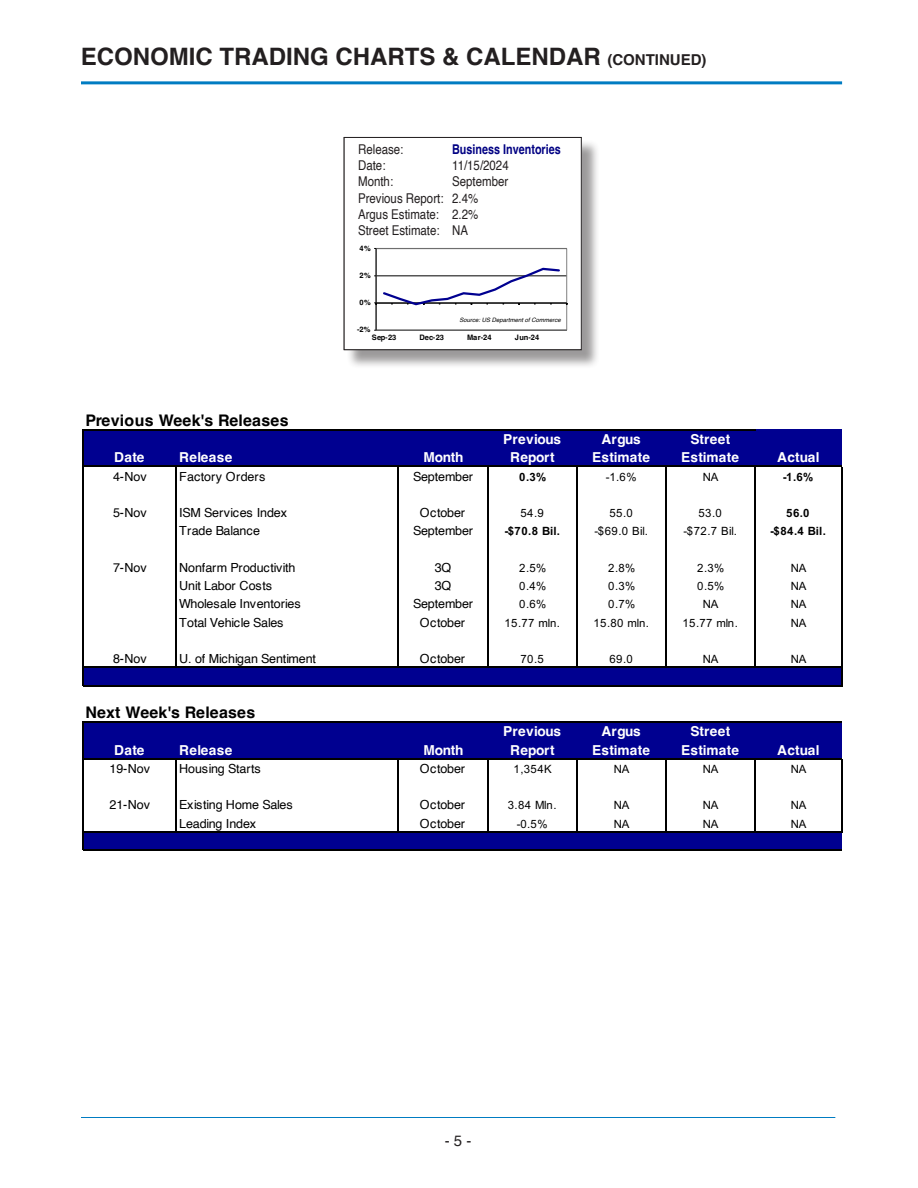
<style>
.page{position:relative;width:918px;height:1188px;background:#fff}
.page>*{position:absolute;margin:0;border:0;box-sizing:border-box;transform-origin:0 0}
.t1{font:700 24px "Helvetica";color:#231f20}
.t2{font:700 15.9px "Helvetica";letter-spacing:.015em;color:#000}
.t3{font:15px "Helvetica";color:#231f20}
.t4{font:700 13.65px "Helvetica";letter-spacing:.025em;color:#fff}
.t5{font:700 13.65px "Helvetica";color:#fff}
.Data_Text{font:13.5px "Helvetica";color:#231f20;scale:.85 1}
.Release_Head{font:700 13.5px "Helvetica";color:#000083;scale:.8 1}
.t6{font:12.6px "Helvetica";letter-spacing:-.01em;color:#000}
.t7{font:12.6px "Helvetica";letter-spacing:.025em;color:#000}
.t8{font:11.4px "Arial";letter-spacing:-.02em;color:#000}
.t9{font:700 11.4px "Arial";letter-spacing:.02em;color:#000}
.t10{font:700 7.5px "Helvetica";letter-spacing:.01em;color:#000}
.t11{font:italic 6px "Helvetica";color:#000}
.s1{font-size:15px}
</style>
<div class="page">
<hr style="left:81px;top:81px;width:761px;height:3px;background:#007cc2">
<hr style="left:81px;top:1117px;width:754px;height:1px;background:#007cc2">
<div style="left:346px;top:139px;width:254px;height:230px;background:#231f20;opacity:.45"></div>
<div style="left:344px;top:137px;width:237px;height:213px;background:#fff"></div>
<div style="left:344px;top:137px;width:238px;height:213px;border:1px solid #231f20"></div>
<hr style="left:376px;top:330px;width:191px;height:1px;background:#000">
<div style="left:376px;top:248px;width:191px;height:82px;border:1px solid #808080"></div>
<hr style="left:376px;top:248px;width:1px;height:82px;background:#000">
<svg style="left:374px;top:267px;width:193px;height:40px"></svg>
<div style="left:83px;top:429px;width:759px;height:38px;background:#000090"></div>
<div style="left:83px;top:667px;width:759px;height:19px;background:#000090"></div>
<div style="left:83px;top:721px;width:759px;height:38px;background:#000090"></div>
<div style="left:83px;top:831px;width:759px;height:19px;background:#000090"></div>
<hr style="left:82px;top:429px;width:1px;height:257px;background:#000">
<hr style="left:176px;top:467px;width:1px;height:201px;background:#000">
<hr style="left:397px;top:467px;width:1px;height:201px;background:#000">
<hr style="left:487px;top:467px;width:1px;height:201px;background:#000">
<hr style="left:576px;top:467px;width:1px;height:201px;background:#000">
<hr style="left:665px;top:467px;width:1px;height:201px;background:#000">
<hr style="left:754px;top:467px;width:1px;height:201px;background:#000">
<hr style="left:841px;top:467px;width:1px;height:219px;background:#000">
<hr style="left:82px;top:721px;width:1px;height:129px;background:#000">
<hr style="left:176px;top:759px;width:1px;height:73px;background:#000">
<hr style="left:397px;top:759px;width:1px;height:73px;background:#000">
<hr style="left:487px;top:759px;width:1px;height:73px;background:#000">
<hr style="left:576px;top:759px;width:1px;height:73px;background:#000">
<hr style="left:665px;top:759px;width:1px;height:73px;background:#000">
<hr style="left:754px;top:759px;width:1px;height:73px;background:#000">
<hr style="left:841px;top:759px;width:1px;height:73px;background:#000">
<hr style="left:83px;top:429px;width:672px;height:1px;background:#000">
<hr style="left:83px;top:466px;width:759px;height:1px;background:#000">
<hr style="left:83px;top:667px;width:759px;height:1px;background:#000">
<hr style="left:83px;top:685px;width:759px;height:1px;background:#000">
<hr style="left:83px;top:721px;width:759px;height:2px;background:#000">
<hr style="left:83px;top:758px;width:759px;height:1px;background:#000">
<hr style="left:83px;top:831px;width:759px;height:1px;background:#000">
<hr style="left:83px;top:849px;width:759px;height:1px;background:#000">
<p class="t1" style="left:81px;top:42px;width:627px">ECONOMIC TRADING CHARTS &amp; CALENDAR <span class="s1">(CONTINUED)</span></p>
<p class="Data_Text" style="left:358px;top:139px;width:55px">Release:</p>
<p class="Data_Text" style="left:358px;top:155px;width:34px">Date:</p>
<p class="Data_Text" style="left:358px;top:171px;width:43px">Month:</p>
<p class="Data_Text" style="left:358px;top:187px;width:102px">Previous Report:</p>
<p class="Data_Text" style="left:358px;top:204px;width:97px">Argus Estimate:</p>
<p class="Data_Text" style="left:358px;top:220px;width:98px">Street Estimate:</p>
<p class="t10" style="left:360px;top:244px;width:13px">4%</p>
<p class="t10" style="left:360px;top:271px;width:13px">2%</p>
<p class="t10" style="left:360px;top:298px;width:13px">0%</p>
<p class="t10" style="left:357px;top:325px;width:15px">-2%</p>
<p class="Release_Head" style="left:452px;top:141px;width:137px">Business Inventories</p>
<p class="Data_Text" style="left:452px;top:155px;width:68px">11/15/2024</p>
<p class="Data_Text" style="left:452px;top:171px;width:68px">September</p>
<p class="Data_Text" style="left:452px;top:187px;width:32px">2.4%</p>
<p class="Data_Text" style="left:452px;top:204px;width:32px">2.2%</p>
<p class="Data_Text" style="left:452px;top:220px;width:20px">NA</p>
<p class="t11" style="left:459px;top:315px;width:103px">Source: US Department of Commerce</p>
<p class="t2" style="left:86px;top:411px;width:204px">Previous Week's Releases</p>
<p class="t10" style="left:372px;top:333px;width:26px">Sep-23</p>
<p class="t10" style="left:419px;top:333px;width:26px">Dec-23</p>
<p class="t10" style="left:467px;top:333px;width:26px">Mar-24</p>
<p class="t10" style="left:515px;top:333px;width:26px">Jun-24</p>
<p class="t5" style="left:503px;top:431px;width:59px">Previous</p>
<p class="t4" style="left:601px;top:431px;width:41px">Argus</p>
<p class="t4" style="left:690px;top:431px;width:41px">Street</p>
<p class="t4" style="left:114px;top:449px;width:32px">Date</p>
<p class="t4" style="left:179px;top:449px;width:55px">Release</p>
<p class="t4" style="left:423px;top:449px;width:42px">Month</p>
<p class="t4" style="left:510px;top:449px;width:46px">Report</p>
<p class="t5" style="left:592px;top:449px;width:59px">Estimate</p>
<p class="t5" style="left:681px;top:449px;width:59px">Estimate</p>
<p class="t4" style="left:777px;top:449px;width:44px">Actual</p>
<p class="t6" style="left:113px;top:467px;width:35px">4-Nov</p>
<p class="t7" style="left:179px;top:467px;width:88px">Factory Orders</p>
<p class="t6" style="left:413px;top:467px;width:62px">September</p>
<p class="t9" style="left:519px;top:469px;width:29px">0.3%</p>
<p class="t8" style="left:606px;top:469px;width:32px">-1.6%</p>
<p class="t8" style="left:703px;top:469px;width:17px">NA</p>
<p class="t9" style="left:783px;top:469px;width:32px">-1.6%</p>
<p class="t6" style="left:113px;top:503px;width:35px">5-Nov</p>
<p class="t6" style="left:179px;top:503px;width:109px">ISM Services Index</p>
<p class="t6" style="left:420px;top:503px;width:47px">October</p>
<p class="t8" style="left:520px;top:505px;width:25px">54.9</p>
<p class="t8" style="left:609px;top:505px;width:25px">55.0</p>
<p class="t8" style="left:698px;top:505px;width:25px">53.0</p>
<p class="t9" style="left:786px;top:505px;width:25px">56.0</p>
<p class="t6" style="left:179px;top:521px;width:83px">Trade Balance</p>
<p class="t6" style="left:413px;top:521px;width:62px">September</p>
<p class="t9" style="left:504px;top:523px;width:57px">-$70.8 Bil.</p>
<p class="t8" style="left:595px;top:524px;width:55px">-$69.0 Bil.</p>
<p class="t8" style="left:684px;top:524px;width:55px">-$72.7 Bil.</p>
<p class="t9" style="left:770px;top:523px;width:57px">-$84.4 Bil.</p>
<p class="t6" style="left:113px;top:558px;width:35px">7-Nov</p>
<p class="t6" style="left:179px;top:558px;width:118px">Nonfarm Productivith</p>
<p class="t6" style="left:435px;top:558px;width:18px">3Q</p>
<p class="t8" style="left:519px;top:560px;width:29px">2.5%</p>
<p class="t8" style="left:608px;top:560px;width:29px">2.8%</p>
<p class="t8" style="left:697px;top:560px;width:29px">2.3%</p>
<p class="t8" style="left:791px;top:560px;width:17px">NA</p>
<p class="t6" style="left:179px;top:576px;width:94px">Unit Labor Costs</p>
<p class="t6" style="left:435px;top:576px;width:18px">3Q</p>
<p class="t8" style="left:519px;top:578px;width:29px">0.4%</p>
<p class="t8" style="left:608px;top:578px;width:29px">0.3%</p>
<p class="t8" style="left:697px;top:578px;width:29px">0.5%</p>
<p class="t8" style="left:791px;top:578px;width:17px">NA</p>
<p class="t6" style="left:179px;top:594px;width:123px">Wholesale Inventories</p>
<p class="t6" style="left:413px;top:594px;width:62px">September</p>
<p class="t8" style="left:519px;top:597px;width:29px">0.6%</p>
<p class="t8" style="left:608px;top:597px;width:29px">0.7%</p>
<p class="t8" style="left:703px;top:597px;width:17px">NA</p>
<p class="t8" style="left:791px;top:597px;width:17px">NA</p>
<p class="t6" style="left:179px;top:613px;width:106px">Total Vehicle Sales</p>
<p class="t6" style="left:420px;top:613px;width:47px">October</p>
<p class="t8" style="left:504px;top:615px;width:57px">15.77 mln.</p>
<p class="t8" style="left:593px;top:615px;width:57px">15.80 mln.</p>
<p class="t8" style="left:682px;top:615px;width:57px">15.77 mln.</p>
<p class="t8" style="left:791px;top:615px;width:17px">NA</p>
<p class="t6" style="left:113px;top:649px;width:35px">8-Nov</p>
<p class="t6" style="left:179px;top:649px;width:138px">U. of Michigan Sentiment</p>
<p class="t6" style="left:420px;top:649px;width:47px">October</p>
<p class="t8" style="left:520px;top:651px;width:25px">70.5</p>
<p class="t8" style="left:609px;top:651px;width:25px">69.0</p>
<p class="t8" style="left:703px;top:651px;width:17px">NA</p>
<p class="t8" style="left:791px;top:651px;width:17px">NA</p>
<p class="t2" style="left:86px;top:703px;width:171px">Next Week's Releases</p>
<p class="t5" style="left:503px;top:723px;width:59px">Previous</p>
<p class="t4" style="left:601px;top:723px;width:41px">Argus</p>
<p class="t4" style="left:690px;top:723px;width:41px">Street</p>
<p class="t4" style="left:114px;top:741px;width:32px">Date</p>
<p class="t4" style="left:179px;top:741px;width:55px">Release</p>
<p class="t4" style="left:423px;top:741px;width:42px">Month</p>
<p class="t4" style="left:510px;top:741px;width:46px">Report</p>
<p class="t5" style="left:592px;top:741px;width:59px">Estimate</p>
<p class="t5" style="left:681px;top:741px;width:59px">Estimate</p>
<p class="t4" style="left:777px;top:741px;width:44px">Actual</p>
<p class="t6" style="left:110px;top:759px;width:42px">19-Nov</p>
<p class="t6" style="left:179px;top:759px;width:83px">Housing Starts</p>
<p class="t6" style="left:420px;top:759px;width:47px">October</p>
<p class="t8" style="left:513px;top:761px;width:40px">1,354K</p>
<p class="t8" style="left:614px;top:761px;width:17px">NA</p>
<p class="t8" style="left:703px;top:761px;width:17px">NA</p>
<p class="t8" style="left:791px;top:761px;width:17px">NA</p>
<p class="t6" style="left:110px;top:795px;width:42px">21-Nov</p>
<p class="t6" style="left:179px;top:795px;width:115px">Existing Home Sales</p>
<p class="t6" style="left:420px;top:795px;width:47px">October</p>
<p class="t8" style="left:508px;top:797px;width:50px">3.84 Mln.</p>
<p class="t8" style="left:614px;top:797px;width:17px">NA</p>
<p class="t8" style="left:703px;top:797px;width:17px">NA</p>
<p class="t8" style="left:791px;top:797px;width:17px">NA</p>
<p class="t6" style="left:179px;top:813px;width:78px">Leading Index</p>
<p class="t6" style="left:420px;top:813px;width:47px">October</p>
<p class="t8" style="left:517px;top:816px;width:32px">-0.5%</p>
<p class="t8" style="left:614px;top:816px;width:17px">NA</p>
<p class="t8" style="left:703px;top:816px;width:17px">NA</p>
<p class="t8" style="left:791px;top:816px;width:17px">NA</p>
<p class="t3" style="left:445px;top:1129px;width:28px">- 5 -</p>
</div>
